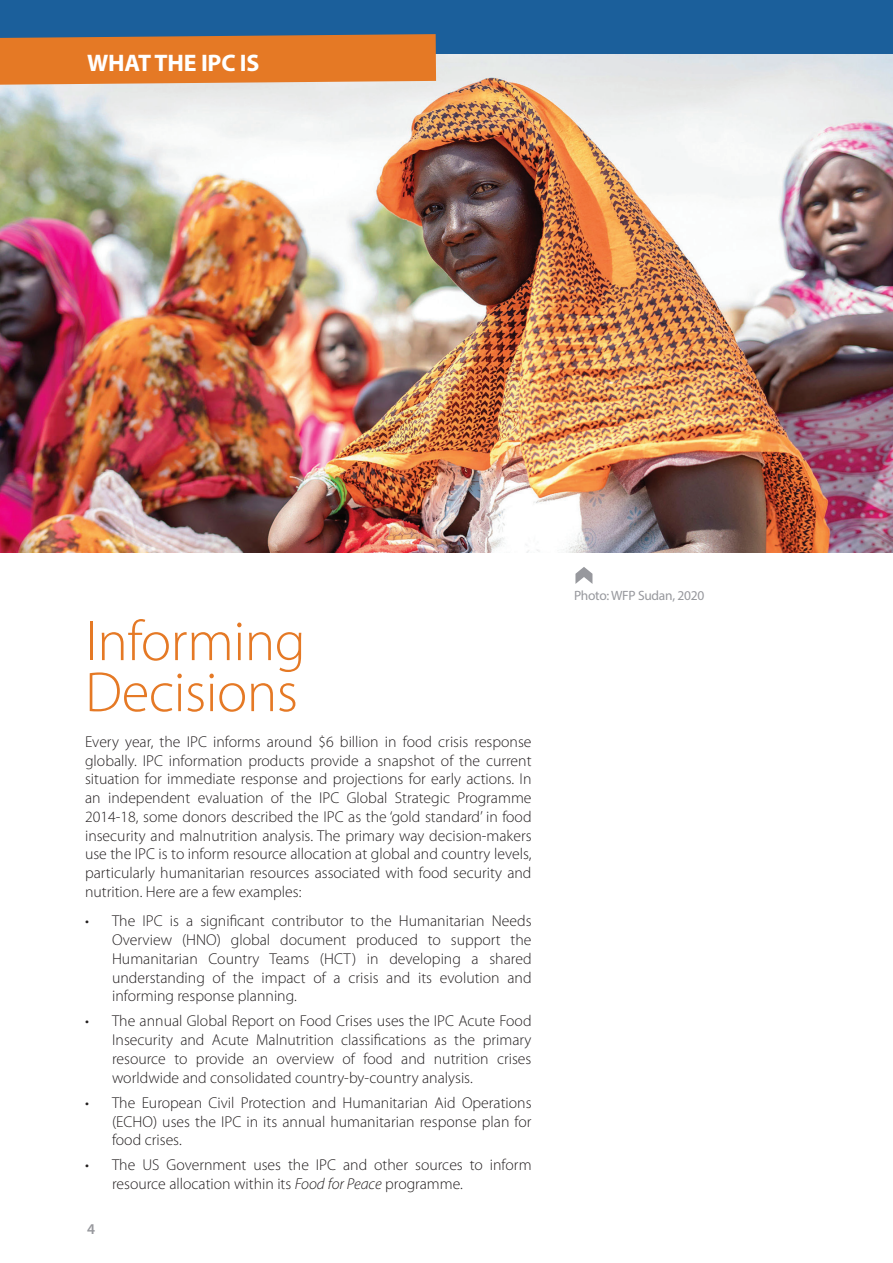
<style>
.page{position:relative;width:893px;height:1263px;background:#fff}
.page>*{position:absolute;margin:0;border:0;box-sizing:border-box;transform-origin:0 0}
.large_subheads{font:300 57px/51px "Myriad Pro";letter-spacing:-.01em;color:#e57925}
.t1{font:700 24px "Myriad Pro";letter-spacing:-.01em;color:#fff}
.text{font:300 15.75px/18.8px "Myriad Pro";color:#231f20;text-align:justify}
.t2{font:600 15px "Myriad Pro";color:#97989d}
.captions{font:13.5px "Myriad Pro";letter-spacing:-.02em;color:#97989d}
.s1{font-style:italic}
</style>
<div class="page">
<img style="left:0;top:54px;width:893px;height:499px">
<svg style="left:575px;top:567px;width:17px;height:17px"></svg>
<div style="left:0;top:0;width:893px;height:54px;background:#1b5f9b"></div>
<svg style="left:0;top:34px;width:436px;height:51px"></svg>
<h2 class="t1" style="left:87px;top:49px;width:174px">WHAT THE IPC IS</h2>
<p class="large_subheads" style="left:85px;top:615px;width:222px">Informing<br>Decisions</p>
<p class="text" style="left:85px;top:732px;width:448px">Every year, the IPC informs around $6 billion in food crisis response globally. IPC information products provide a snapshot of the current situation for immediate response and projections for early actions. In an independent evaluation of the IPC Global Strategic Programme 2014-18, some donors described the IPC as the ‘gold standard’ in food insecurity and malnutrition analysis. The primary way decision-makers use the IPC is to inform resource allocation at global and country levels, particularly humanitarian resources associated with food security and nutrition. Here are a few examples:</p>
<p class="text" style="left:112px;top:911px;width:421px;text-indent:-27px">• The IPC is a significant contributor to the Humanitarian Needs Overview (HNO) global document produced to support the Humanitarian Country Teams (HCT) in developing a shared understanding of the impact of a crisis and its evolution and informing response planning.</p>
<p class="text" style="left:112px;top:1012px;width:421px;text-indent:-27px">• The annual Global Report on Food Crises uses the IPC Acute Food Insecurity and Acute Malnutrition classifications as the primary resource to provide an overview of food and nutrition crises worldwide and consolidated country-by-country analysis.</p>
<p class="text" style="left:112px;top:1093px;width:421px;text-indent:-27px">• The European Civil Protection and Humanitarian Aid Operations (ECHO) uses the IPC in its annual humanitarian response plan for food crises.</p>
<p class="text" style="left:112px;top:1156px;width:421px;text-indent:-27px">• The US Government uses the IPC and other sources to inform resource allocation within its <span class="s1">Food for Peace</span> programme.</p>
<p class="t2" style="left:87px;top:1219px;width:10px">4</p>
<p class="captions" style="left:574px;top:587px;width:132px">Photo: WFP Sudan, 2020</p>
</div>
